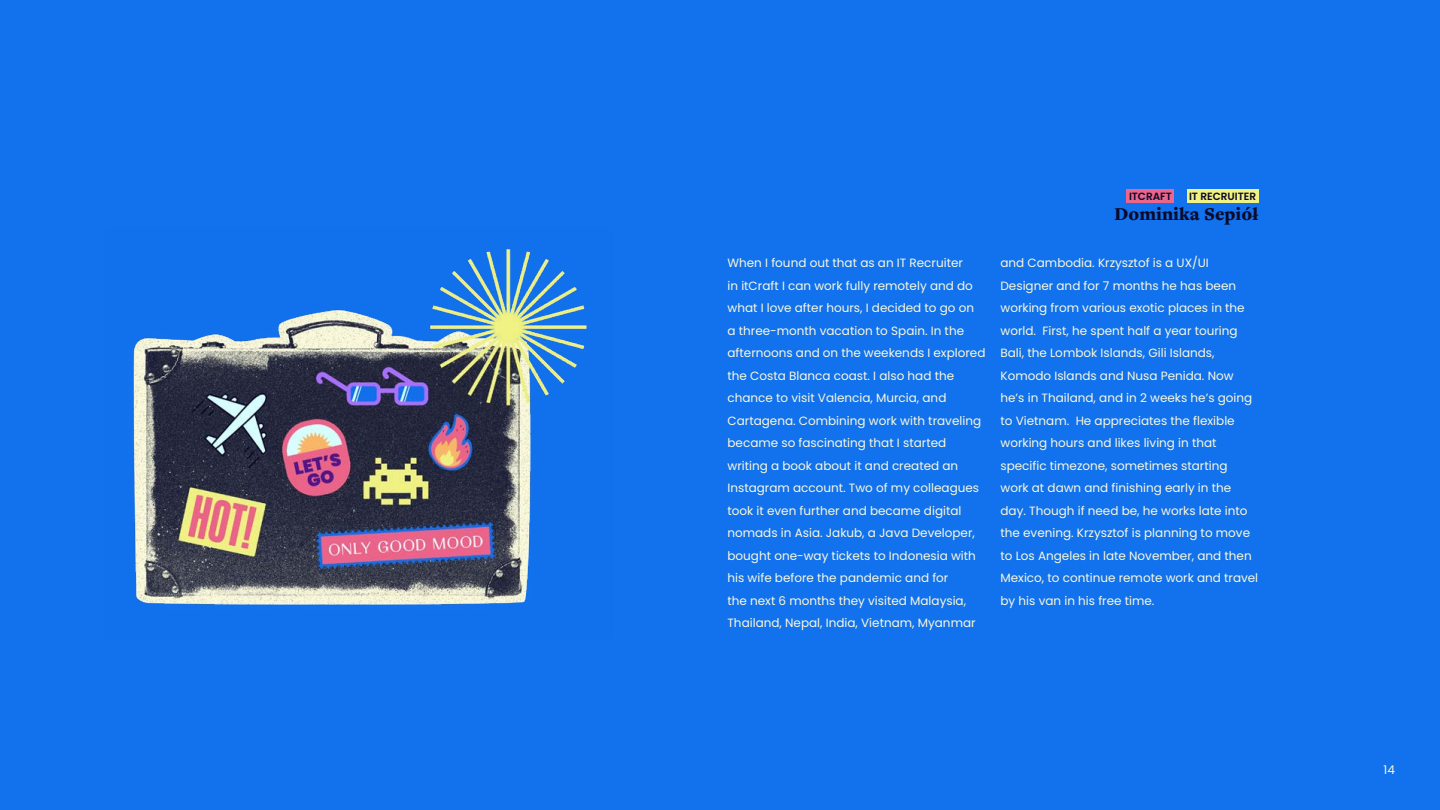
<style>
.page{position:relative;width:1440px;height:810px;background:#1271ed}
.page>*{position:absolute;margin:0;border:0;box-sizing:border-box;transform-origin:0 0}
.t1{font:900 18.75px "Freight Text Pro";color:#0a0a29}
.t2{font:12px/22.5px "Poppins";color:#faf9db}
.t3{font:600 10.5px "Poppins";color:#0a0a29}
</style>
<div class="page">
<div style="left:1127px;top:189px;width:47px;height:13px;background:#ec658a"></div>
<div style="left:1187px;top:189px;width:71px;height:13px;background:#f0f283"></div>
<img style="left:133px;top:249px;width:454px;height:356px">
<p class="t3" style="left:1129px;top:190px;width:44px">ITCRAFT</p>
<p class="t3" style="left:1189px;top:190px;width:69px">IT RECRUITER</p>
<h1 class="t1" style="left:1115px;top:201px;width:145px">Dominika Sepiół</h1>
<p class="t2" style="left:727px;top:252px;width:260px">When I found out that as an IT Recruiter<br>in itCraft I can work fully remotely and do what I love after hours, I decided to go on<br>a three-month vacation to Spain. In the afternoons and on the weekends I explored the Costa Blanca coast. I also had the chance to visit Valencia, Murcia, and Cartagena. Combining work with traveling became so fascinating that I started writing a book about it and created an Instagram account. Two of my colleagues took it even further and became digital nomads in Asia. Jakub, a Java Developer, bought one-way tickets to Indonesia with his wife before the pandemic and for<br>the next 6 months they visited Malaysia, Thailand, Nepal, India, Vietnam, Myanmar</p>
<p class="t2" style="left:1000px;top:252px;width:259px">and Cambodia. Krzysztof is a UX/UI Designer and for 7 months he has been working from various exotic places in the world. First, he spent half a year touring Bali, the Lombok Islands, Gili Islands, Komodo Islands and Nusa Penida. Now he’s in Thailand, and in 2 weeks he’s going to Vietnam. He appreciates the flexible working hours and likes living in that specific timezone, sometimes starting work at dawn and finishing early in the day. Though if need be, he works late into the evening. Krzysztof is planning to move to Los Angeles in late November, and then Mexico, to continue remote work and travel by his van in his free time.</p>
<p class="t2" style="left:1384px;top:759px;width:13px">14</p>
</div>
